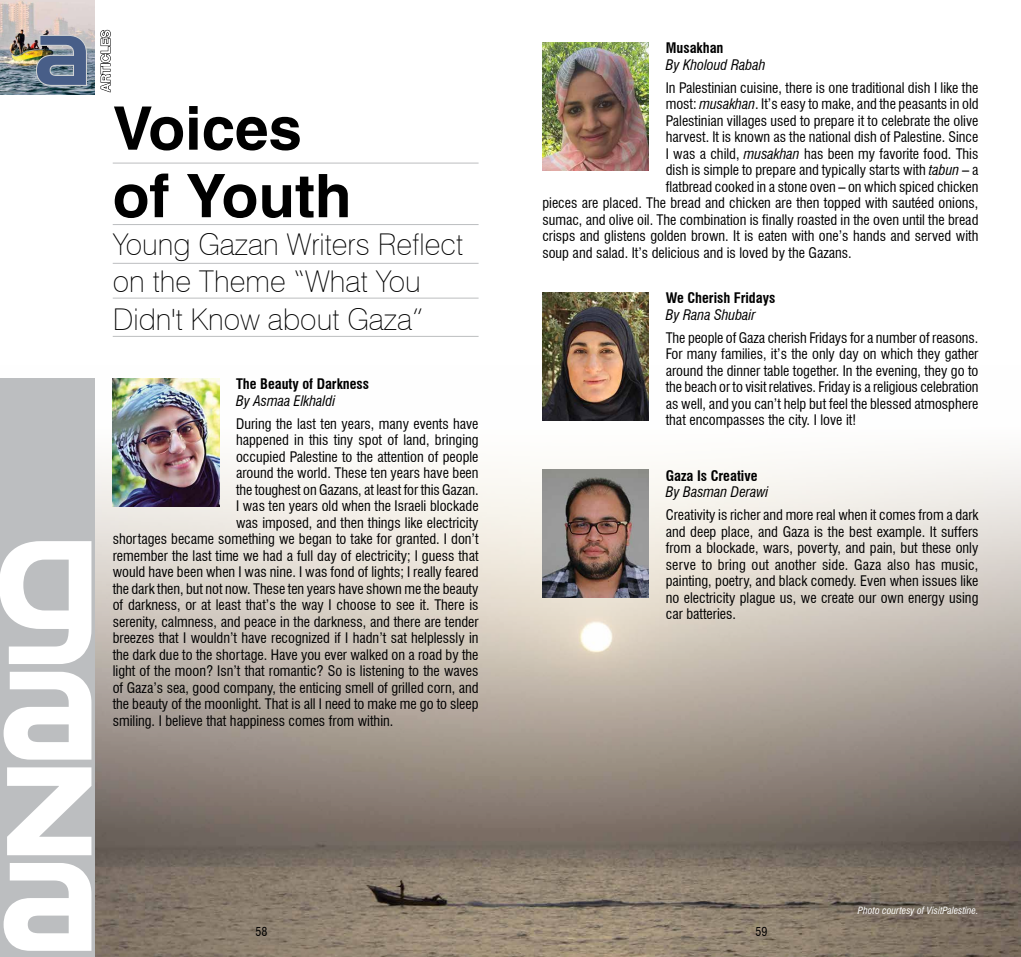
<style>
.page{position:relative;width:1021px;height:957px;background:#fff}
.page>*{position:absolute;margin:0;border:0;box-sizing:border-box;transform-origin:0 0}
.t1{font:700 60px/67.5px "Switzerland";color:#000}
.t2{font:100 30px/37.5px "Swiss 721 BT";color:#000}
.t3{font:condensed 14.25px/16.5px "Swiss 721 BT";color:#000;text-align:justify}
.t4{font:700 condensed 14.25px "Swiss 721 BT";color:#000}
.t5{font:italic condensed 14.25px "Swiss 721 BT";color:#000}
.t6{font:condensed 12px "Swiss 721 BT";color:#000}
.t7{font:italic condensed 9.75px "Swiss 721 BT";color:#fff}
.s1{font-style:italic}
</style>
<div class="page">
<img style="left:95px;top:366px;width:925px;height:591px">
<hr style="left:113px;top:163px;width:365px;height:1px;background:#bcbec0">
<hr style="left:113px;top:224px;width:365px;height:1px;background:#bcbec0">
<hr style="left:113px;top:263px;width:365px;height:1px;background:#bcbec0">
<hr style="left:113px;top:298px;width:365px;height:1px;background:#bcbec0">
<hr style="left:113px;top:336px;width:365px;height:1px;background:#bcbec0">
<div style="left:0;top:378px;width:95px;height:579px;background:#bcbec0"></div>
<svg style="left:4px;top:863px;width:87px;height:88px"></svg>
<svg style="left:7px;top:767px;width:84px;height:88px"></svg>
<svg style="left:4px;top:672px;width:87px;height:87px"></svg>
<svg style="left:0;top:541px;width:91px;height:123px"></svg>
<img style="left:0;top:0;width:95px;height:95px">
<svg style="left:100px;top:29px;width:11px;height:64px"></svg>
<svg style="left:35px;top:34px;width:52px;height:52px;background:#69788f"></svg>
<img style="left:113px;top:378px;width:106px;height:128px">
<img style="left:542px;top:43px;width:106px;height:127px">
<img style="left:542px;top:292px;width:106px;height:128px">
<img style="left:542px;top:470px;width:106px;height:127px">
<h1 class="t1" style="left:113px;top:94px;width:240px">Voices of Youth</h1>
<h2 class="t2" style="left:113px;top:225px;width:352px">Young Gazan Writers Reflect on the Theme “What You<br>Didn't Know about Gaza”</h2>
<p class="t4" style="left:236px;top:376px;width:135px">The Beauty of Darkness</p>
<p class="t5" style="left:236px;top:392px;width:101px">By Asmaa Elkhaldi</p>
<p class="t3" style="left:236px;top:415px;width:244px">During the last ten years, many events have</p>
<p class="t3" style="left:236px;top:432px;width:244px">happened in this tiny spot of land, bringing</p>
<p class="t3" style="left:236px;top:448px;width:244px">occupied Palestine to the attention of people</p>
<p class="t3" style="left:236px;top:465px;width:244px">around the world. These ten years have been</p>
<p class="t3" style="left:236px;top:481px;width:244px">the toughest on Gazans, at least for this Gazan.</p>
<p class="t3" style="left:236px;top:498px;width:244px">I was ten years old when the Israeli blockade</p>
<p class="t3" style="left:236px;top:514px;width:244px">was imposed, and then things like electricity</p>
<p class="t3" style="left:113px;top:531px;width:367px">shortages became something we began to take for granted. I don’t</p>
<p class="t3" style="left:113px;top:547px;width:367px">remember the last time we had a full day of electricity; I guess that</p>
<p class="t3" style="left:113px;top:564px;width:367px">would have been when I was nine. I was fond of lights; I really feared</p>
<p class="t3" style="left:113px;top:580px;width:367px">the dark then, but not now. These ten years have shown me the beauty</p>
<p class="t3" style="left:113px;top:597px;width:367px">of darkness, or at least that’s the way I choose to see it. There is</p>
<p class="t3" style="left:113px;top:613px;width:367px">serenity, calmness, and peace in the darkness, and there are tender</p>
<p class="t3" style="left:113px;top:630px;width:367px">breezes that I wouldn’t have recognized if I hadn’t sat helplessly in</p>
<p class="t3" style="left:113px;top:646px;width:367px">the dark due to the shortage. Have you ever walked on a road by the</p>
<p class="t3" style="left:113px;top:663px;width:367px">light of the moon? Isn’t that romantic? So is listening to the waves</p>
<p class="t3" style="left:113px;top:679px;width:367px">of Gaza’s sea, good company, the enticing smell of grilled corn, and</p>
<p class="t3" style="left:113px;top:696px;width:367px">the beauty of the moonlight. That is all I need to make me go to sleep</p>
<p class="t3" style="left:113px;top:712px;width:282px">smiling. I believe that happiness comes from within.</p>
<p class="t4" style="left:665px;top:40px;width:59px">Musakhan</p>
<p class="t5" style="left:665px;top:56px;width:101px">By Kholoud Rabah</p>
<p class="t3" style="left:665px;top:79px;width:314px">In Palestinian cuisine, there is one traditional dish I like the</p>
<p class="t3" style="left:665px;top:96px;width:314px">most: <span class="s1">musakhan</span>. It’s easy to make, and the peasants in old</p>
<p class="t3" style="left:665px;top:112px;width:314px">Palestinian villages used to prepare it to celebrate the olive</p>
<p class="t3" style="left:665px;top:129px;width:314px">harvest. It is known as the national dish of Palestine. Since</p>
<p class="t3" style="left:665px;top:145px;width:314px">I was a child, <span class="s1">musakhan</span> has been my favorite food. This</p>
<p class="t3" style="left:665px;top:162px;width:314px">dish is simple to prepare and typically starts with <span class="s1">tabun</span> – a</p>
<p class="t3" style="left:665px;top:178px;width:314px">flatbread cooked in a stone oven – on which spiced chicken</p>
<p class="t3" style="left:542px;top:195px;width:437px">pieces are placed. The bread and chicken are then topped with sautéed onions,</p>
<p class="t3" style="left:542px;top:211px;width:437px">sumac, and olive oil. The combination is finally roasted in the oven until the bread</p>
<p class="t3" style="left:542px;top:228px;width:437px">crisps and glistens golden brown. It is eaten with one’s hands and served with</p>
<p class="t3" style="left:542px;top:244px;width:311px">soup and salad. It’s delicious and is loved by the Gazans.</p>
<p class="t4" style="left:665px;top:289px;width:111px">We Cherish Fridays</p>
<p class="t5" style="left:665px;top:306px;width:92px">By Rana Shubair</p>
<p class="t3" style="left:665px;top:329px;width:314px">The people of Gaza cherish Fridays for a number of reasons.<br>For many families, it’s the only day on which they gather around the dinner table together. In the evening, they go to the beach or to visit relatives. Friday is a religious celebration as well, and you can’t help but feel the blessed atmosphere that encompasses the city. I love it!</p>
<p class="t4" style="left:665px;top:467px;width:93px">Gaza Is Creative</p>
<p class="t5" style="left:665px;top:483px;width:104px">By Basman Derawi</p>
<p class="t3" style="left:665px;top:507px;width:314px">Creativity is richer and more real when it comes from a dark and deep place, and Gaza is the best example. It suffers from a blockade, wars, poverty, and pain, but these only serve to bring out another side. Gaza also has music, painting, poetry, and black comedy. Even when issues like no electricity plague us, we create our own energy using car batteries.</p>
<p class="t7" style="left:858px;top:905px;width:122px">Photo courtesy of VisitPalestine.</p>
<p class="t6" style="left:256px;top:925px;width:13px">58</p>
<p class="t6" style="left:755px;top:925px;width:13px">59</p>
</div>
